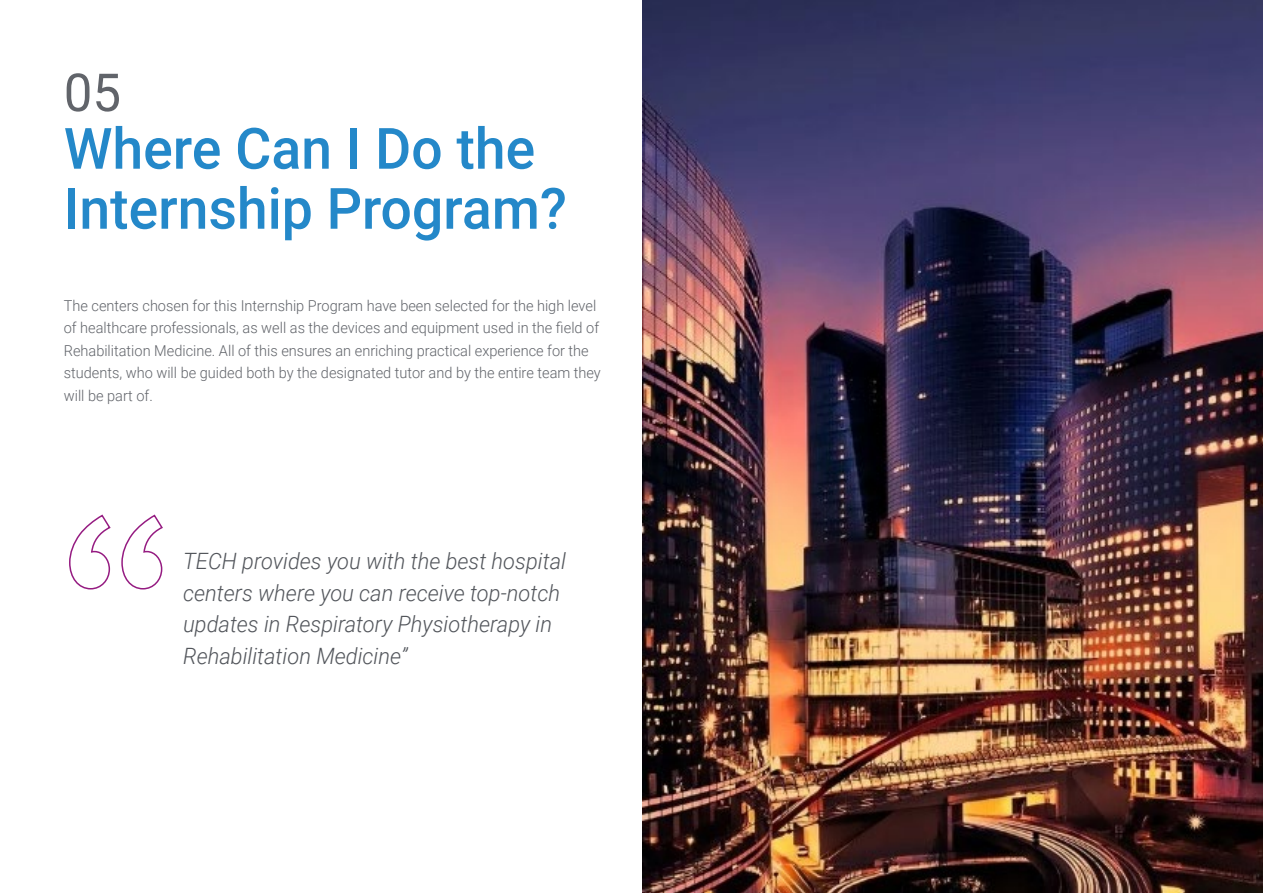
<style>
.page{position:relative;width:1263px;height:893px;background:#fff}
.page>*{position:absolute;margin:0;border:0;box-sizing:border-box;transform-origin:0 0}
.t1{font:500 57px/60px "Roboto";color:#2488c9}
.t2{font:52.5px "Roboto";color:#61646a}
.t3{font:italic 300 22.5px/31.5px "Roboto";color:#52555b}
.t4{font:300 15px/22.5px "Roboto";color:#61646a}
</style>
<div class="page">
<svg style="left:69px;top:514px;width:94px;height:76px"></svg>
<img style="left:642px;top:0;width:621px;height:893px">
<h2 class="t2" style="left:64px;top:56px;width:59px">05</h2>
<h1 class="t1" style="left:64px;top:116px;width:504px">Where Can I Do the<br>Internship Program?</h1>
<p class="t4" style="left:64px;top:293px;width:539px">The centers chosen for this Internship Program have been selected for the high level of healthcare professionals, as well as the devices and equipment used in the field of Rehabilitation Medicine. All of this ensures an enriching practical experience for the students, who will be guided both by the designated tutor and by the entire team they will be part of.</p>
<h3 class="t3" style="left:183px;top:544px;width:384px">TECH provides you with the best hospital centers where you can receive top-notch updates in Respiratory Physiotherapy in Rehabilitation Medicine”</h3>
</div>
